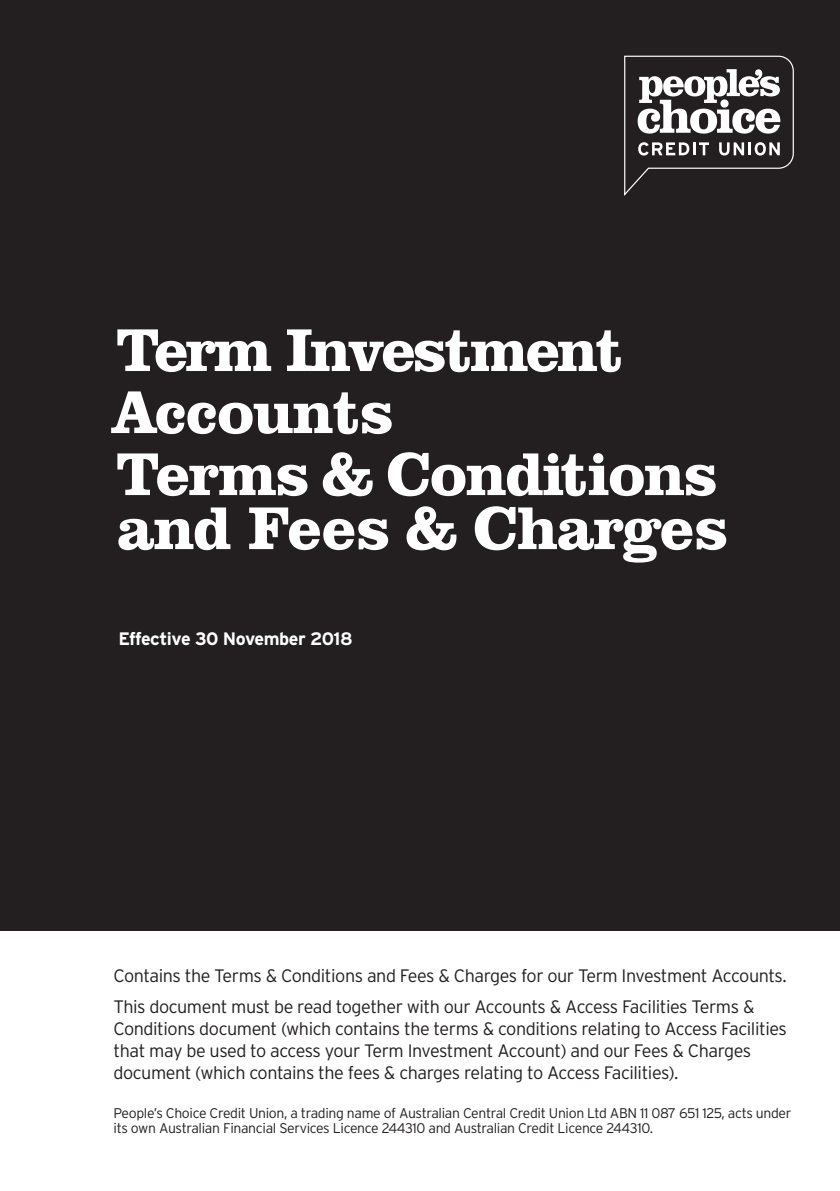
<style>
.page{position:relative;width:840px;height:1191px;background:#fff}
.page>*{position:absolute;margin:0;border:0;box-sizing:border-box;transform-origin:0 0}
.t1{font:700 62px/62px "Clarendon BT";letter-spacing:-.025em;color:#fff}
.t2{font:300 18px/22px "Interstate";letter-spacing:-.025em;color:#231f20}
.Cover_heading{font:700 18px "Interstate";letter-spacing:-.025em;color:#fff}
.t3{font:300 14px/15px "Interstate";letter-spacing:-.025em;color:#231f20}
</style>
<div class="page">
<div style="left:0;top:0;width:839px;height:930px;background:#231f20"></div>
<svg style="left:624px;top:55px;width:170px;height:141px"></svg>
<p class="t1" style="left:112px;top:317px;width:607px">Term Investment<br>Accounts<br>Terms &amp; Conditions</p>
<p class="t1" style="left:116px;top:495px;width:613px">and Fees &amp; Charges</p>
<p class="Cover_heading" style="left:118px;top:628px;width:236px">Effective 30 November 2018</p>
<p class="t2" style="left:113px;top:965px;width:674px">Contains the Terms &amp; Conditions and Fees &amp; Charges for our Term Investment Accounts.</p>
<p class="t2" style="left:113px;top:995px;width:674px">This document must be read together with our Accounts &amp; Access Facilities Terms &amp; Conditions document (which contains the terms &amp; conditions relating to Access Facilities that may be used to access your Term Investment Account) and our Fees &amp; Charges document (which contains the fees &amp; charges relating to Access Facilities).</p>
<p class="t3" style="left:113px;top:1105px;width:679px">People’s Choice Credit Union, a trading name of Australian Central Credit Union Ltd ABN 11 087 651 125, acts under its own Australian Financial Services Licence 244310 and Australian Credit Licence 244310.</p>
</div>
